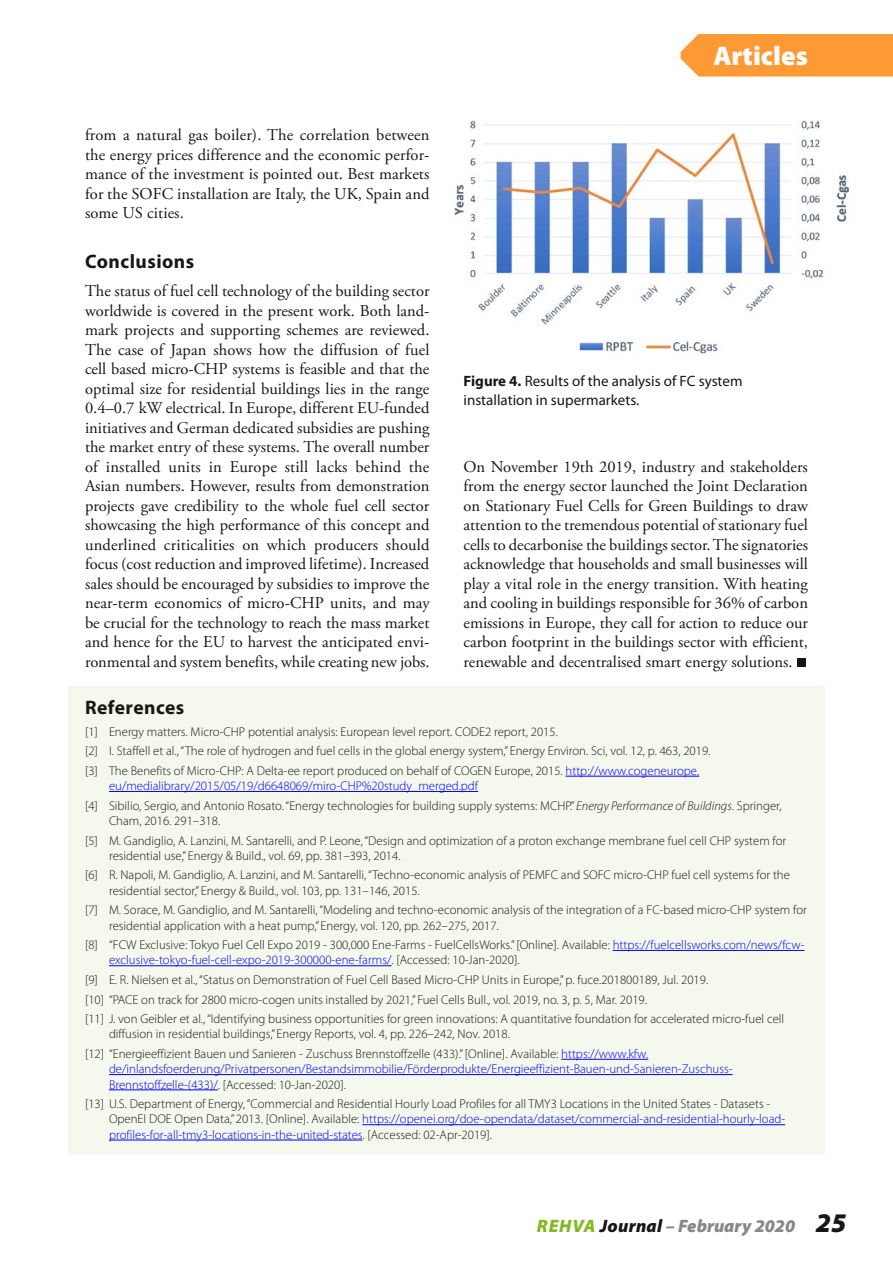
<style>
.page{position:relative;width:893px;height:1263px;background:#fff}
.page>*{position:absolute;margin:0;border:0;box-sizing:border-box;transform-origin:0 0}
.t1{font:900 27px "Myriad Pro";color:#fff}
.t2{font:700 19.5px "Myriad Pro";letter-spacing:.025em;color:#181716}
.t3{font:italic 900 18px "Myriad Pro";letter-spacing:.01em;color:#878786}
.t4{font:16.5px/19.5px "Adobe Garamond Pro";color:#181716;text-align:justify}
.t5{font:15px/19.5px "Myriad Pro";color:#181716}
.t6{font:300 12.75px/19.5px "Myriad Pro";color:#181716}
.t7{font:300 12.75px/15.3px "Myriad Pro";color:#00f}
.s1{font-weight:700}
.s2{color:#00f}
.s3{font-style:italic}
.s4{color:#181716}
.s5{color:#7fba23}
.s6{font-size:27px;color:#181716}
</style>
<div class="page">
<div style="left:797px;top:658px;width:8px;height:9px;background:#181716"></div>
<img style="left:454px;top:121px;width:395px;height:233px">
<div style="left:68px;top:686px;width:757px;height:468px;background:#f4f8ed"></div>
<hr style="left:566px;top:776px;width:133px;height:1px;background:#00f">
<hr style="left:109px;top:791px;width:369px;height:1px;background:#00f">
<hr style="left:613px;top:950px;width:191px;height:1px;background:#00f">
<hr style="left:109px;top:965px;width:283px;height:1px;background:#00f">
<hr style="left:561px;top:1059px;width:87px;height:1px;background:#00f">
<hr style="left:109px;top:1074px;width:624px;height:1px;background:#00f">
<hr style="left:109px;top:1089px;width:109px;height:1px;background:#00f">
<hr style="left:362px;top:1124px;width:423px;height:1px;background:#00f">
<hr style="left:109px;top:1140px;width:254px;height:1px;background:#00f">
<div style="left:681px;top:34px;width:212px;height:43px;background:#f93"></div>
<p class="t4" style="left:85px;top:126px;width:346px">from a natural gas boiler). The correlation between the energy prices difference and the economic perfor&shy;mance of the investment is pointed out. Best markets for the SOFC installation are Italy, the UK, Spain and some US cities.</p>
<h2 class="t2" style="left:85px;top:249px;width:111px">Conclusions</h2>
<p class="t4" style="left:85px;top:282px;width:346px">The status of fuel cell technology of the building sector worldwide is covered in the present work. Both land&shy;mark projects and supporting schemes are reviewed.<br>The case of Japan shows how the diffusion of fuel cell based micro-CHP systems is feasible and that the optimal size for residential buildings lies in the range 0.4–0.7 kW electrical. In Europe, different EU-funded initiatives and German dedicated subsidies are pushing the market entry of these systems. The overall number of installed units in Europe still lacks behind the Asian numbers. However, results from demonstration projects gave credibility to the whole fuel cell sector showcasing the high performance of this concept and underlined criticalities on which producers should focus (cost reduction and improved lifetime). Increased sales should be encouraged by subsidies to improve the near-term economics of micro-CHP units, and may be crucial for the technology to reach the mass market and hence for the EU to harvest the anticipated envi&shy;ronmental and system benefits, while creating new jobs.</p>
<h1 class="t1" style="left:713px;top:37px;width:96px">Articles</h1>
<p class="t5" style="left:463px;top:370px;width:281px"><span class="s1">Figure 4.</span> Results of the analysis of FC system installation in supermarkets.</p>
<p class="t4" style="left:463px;top:457px;width:346px">On November 19th 2019, industry and stakeholders from the energy sector launched the Joint Declaration on Stationary Fuel Cells for Green Buildings to draw attention to the tremendous potential of stationary fuel cells to decarbonise the buildings sector. The signatories acknowledge that households and small businesses will play a vital role in the energy transition. With heating and cooling in buildings responsible for 36% of carbon emissions in Europe, they call for action to reduce our carbon footprint in the buildings sector with efficient, renewable and decentralised smart energy solutions.</p>
<h2 class="t2" style="left:85px;top:695px;width:101px">References</h2>
<p class="t6" style="left:85px;top:722px;width:627px">[1] Energy matters. Micro-CHP potential analysis: European level report. CODE2 report, 2015.<br>[2] I. Staffell et al., “The role of hydrogen and fuel cells in the global energy system,” Energy Environ. Sci, vol. 12, p. 463, 2019. [3] The Benefits of Micro-CHP: A Delta-ee report produced on behalf of COGEN Europe, 2015. <span class="s2">http://www.cogeneurope.</span></p>
<p class="t6" style="left:85px;top:776px;width:698px;text-indent:24px"><span class="s2">eu/medialibrary/2015/05/19/d6648069/miro-CHP%20study_merged.pdf<br></span>[4] Sibilio, Sergio, and Antonio Rosato. “Energy technologies for building supply systems: MCHP.” <span class="s3">Energy Performance of Buildings</span>. Springer,</p>
<p class="t6" style="left:85px;top:811px;width:703px;text-indent:24px">Cham, 2016. 291–318.<br>[5] M. Gandiglio, A. Lanzini, M. Santarelli, and P. Leone, “Design and optimization of a proton exchange membrane fuel cell CHP system for</p>
<p class="t6" style="left:85px;top:846px;width:706px;text-indent:24px">residential use,” Energy &amp; Build., vol. 69, pp. 381–393, 2014.<br>[6] R. Napoli, M. Gandiglio, A. Lanzini, and M. Santarelli, “Techno-economic analysis of PEMFC and SOFC micro-CHP fuel cell systems for the</p>
<p class="t6" style="left:85px;top:880px;width:723px;text-indent:24px">residential sector,” Energy &amp; Build., vol. 103, pp. 131–146, 2015.<br>[7] M. Sorace, M. Gandiglio, and M. Santarelli, “Modeling and techno-economic analysis of the integration of a FC-based micro-CHP system for</p>
<p class="t6" style="left:85px;top:915px;width:721px;text-indent:24px">residential application with a heat pump,” Energy, vol. 120, pp. 262–275, 2017.<br>[8] “FCW Exclusive: Tokyo Fuel Cell Expo 2019 - 300,000 Ene-Farms - FuelCellsWorks.” [Online]. Available: <span class="s2">https://fuelcellsworks.com/news/fcw-</span></p>
<p class="t6" style="left:85px;top:950px;width:701px;text-indent:24px"><span class="s2">exclusive-tokyo-fuel-cell-expo-2019-300000-ene-farms/</span>. [Accessed: 10-Jan-2020].<br>[9] E. R. Nielsen et al., “Status on Demonstration of Fuel Cell Based Micro-CHP Units in Europe,” p. fuce.201800189, Jul. 2019.<br>[10] “PACE on track for 2800 micro-cogen units installed by 2021,” Fuel Cells Bull., vol. 2019, no. 3, p. 5, Mar. 2019.<br>[11] J. von Geibler et al., “Identifying business opportunities for green innovations: A quantitative foundation for accelerated micro-fuel cell</p>
<p class="t6" style="left:85px;top:1024px;width:565px;text-indent:24px">diffusion in residential buildings,” Energy Reports, vol. 4, pp. 226–242, Nov. 2018.<br>[12] “Energieeffizient Bauen und Sanieren - Zuschuss Brennstoffzelle (433).” [Online]. Available: <span class="s2">https://www.kfw.</span></p>
<p class="t7" style="left:109px;top:1061px;width:625px">de/inlandsfoerderung/Privatpersonen/Bestandsimmobilie/Förderprodukte/Energieeffizient-Bauen-und-Sanieren-Zuschuss-<br>Brennstoffzelle-(433)/<span class="s4">. [Accessed: 10-Jan-2020].</span></p>
<p class="t6" style="left:109px;top:1096px;width:678px;line-height:15.3px;text-indent:-24px">[13] U.S. Department of Energy, “Commercial and Residential Hourly Load Profiles for all TMY3 Locations in the United States - Datasets -<br>OpenEI DOE Open Data,” 2013. [Online]. Available: <span class="s2">https://openei.org/doe-opendata/dataset/commercial-and-residential-hourly-load&shy;profiles-for-all-tmy3-locations-in-the-united-states</span>. [Accessed: 02-Apr-2019].</p>
<h3 class="t3" style="left:537px;top:1214px;width:311px"><span class="s5">REHVA</span> <span class="s4">Journal</span> – February 2020 <span class="s6">25</span></h3>
</div>
